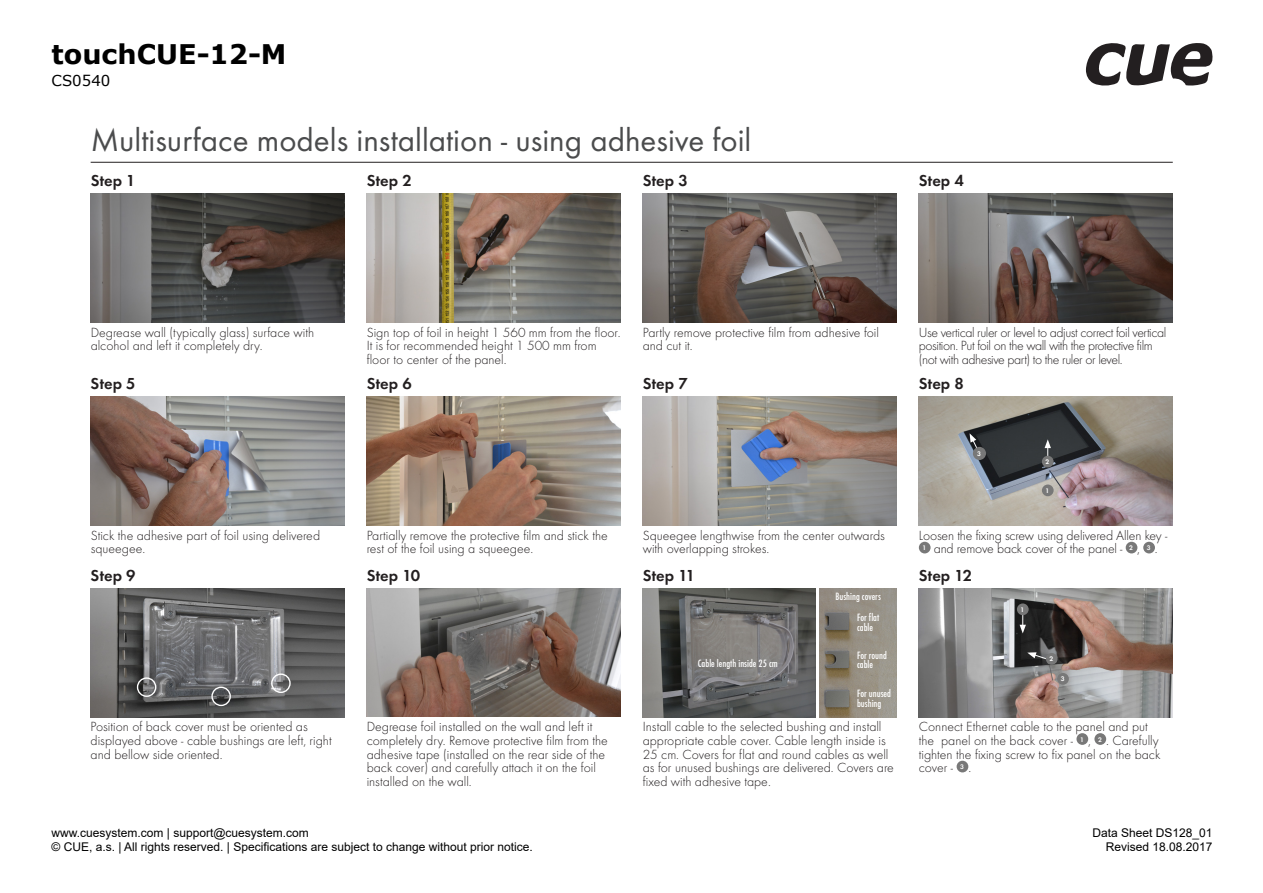
<style>
.page{position:relative;width:1263px;height:893px;background:#fff}
.page>*{position:absolute;margin:0;border:0;box-sizing:border-box;transform-origin:0 0}
.t1{font:33px "Futura TOT";color:#4b4c4d}
.t2{font:700 27px "Verdana";color:#000}
.t3{font:600 16.5px "Futura TOT";color:#231f20}
.t4{font:15px "Verdana";color:#000}
.t5{font:13.8px/13.8px "Futura TOT Ligh";color:#231f20}
.t6{font:13.8px/13.8px "Futura TOT Ligh";letter-spacing:-.03em;color:#231f20}
.t7{font:12px/14.4px "Arial";color:#000}
.t8{font:500 condensed 10.95px/9.6px "Futura TOT";color:#fff}
.t9{font:600 6.9px "Futura TOT";color:#fff}
</style>
<div class="page">
<svg style="left:1086px;top:43px;width:126px;height:43px"></svg>
<hr style="left:91px;top:162px;width:1082px;height:1px;background:#231f20">
<img style="left:919px;top:588px;width:254px;height:129px">
<img style="left:367px;top:588px;width:254px;height:129px">
<img style="left:367px;top:194px;width:254px;height:129px">
<img style="left:91px;top:194px;width:254px;height:129px">
<img style="left:643px;top:194px;width:254px;height:129px">
<img style="left:919px;top:194px;width:254px;height:129px">
<img style="left:91px;top:397px;width:254px;height:129px">
<img style="left:367px;top:397px;width:254px;height:129px">
<img style="left:643px;top:397px;width:254px;height:129px">
<div style="left:919px;top:542px;width:11px;height:11px;background:#787878;border-radius:50%"></div>
<div style="left:1126px;top:542px;width:11px;height:11px;background:#787878;border-radius:50%"></div>
<div style="left:1143px;top:542px;width:12px;height:11px;background:#787878;border-radius:50%"></div>
<div style="left:1076px;top:733px;width:12px;height:12px;background:#787878;border-radius:50%"></div>
<div style="left:1094px;top:733px;width:12px;height:12px;background:#787878;border-radius:50%"></div>
<div style="left:956px;top:761px;width:12px;height:11px;background:#787878;border-radius:50%"></div>
<img style="left:919px;top:397px;width:254px;height:129px">
<div style="left:1042px;top:484px;width:12px;height:12px;background:#787878;border-radius:50%"></div>
<svg style="left:969px;top:433px;width:11px;height:21px"></svg>
<div style="left:973px;top:448px;width:12px;height:11px;background:#787878;border-radius:50%"></div>
<div style="left:973px;top:447px;width:13px;height:13px;border:1px solid #787878;border-radius:50%"></div>
<svg style="left:1044px;top:439px;width:7px;height:18px"></svg>
<div style="left:1042px;top:456px;width:12px;height:11px;background:#787878;border-radius:50%"></div>
<svg style="left:1027px;top:652px;width:22px;height:8px"></svg>
<div style="left:1046px;top:653px;width:11px;height:12px;background:#787878;border-radius:50%"></div>
<div style="left:1057px;top:673px;width:12px;height:12px;background:#787878;border-radius:50%"></div>
<svg style="left:1019px;top:614px;width:7px;height:19px"></svg>
<div style="left:1017px;top:603px;width:12px;height:12px;background:#787878;border-radius:50%"></div>
<img style="left:91px;top:588px;width:254px;height:129px">
<div style="left:137px;top:677px;width:19px;height:20px;border:1px solid #fff;border-radius:50%"></div>
<div style="left:211px;top:687px;width:20px;height:19px;border:1px solid #fff;border-radius:50%"></div>
<div style="left:271px;top:673px;width:20px;height:20px;border:1px solid #fff;border-radius:50%"></div>
<img style="left:643px;top:588px;width:173px;height:129px">
<img style="left:819px;top:588px;width:78px;height:129px">
<h2 class="t2" style="left:52px;top:35px;width:237px">touchCUE-12-M</h2>
<p class="t4" style="left:52px;top:70px;width:60px">CS0540</p>
<p class="t1" style="left:91px;top:121px;width:662px">Multisurface models installation - using adhesive foil</p>
<p class="t3" style="left:91px;top:171px;width:46px">Step 1</p>
<p class="t3" style="left:367px;top:171px;width:46px">Step 2</p>
<p class="t3" style="left:643px;top:171px;width:46px">Step 3</p>
<p class="t3" style="left:919px;top:171px;width:46px">Step 4</p>
<p class="t5" style="left:91px;top:325px;width:225px">Degrease wall (typically glass) surface with alcohol and left it completely dry.</p>
<p class="t5" style="left:643px;top:325px;width:238px">Partly remove protective film from adhesive foil and cut it.</p>
<p class="t6" style="left:919px;top:325px;width:249px">Use vertical ruler or level to adjust correct foil vertical position. Put foil on the wall with the protective film (not with adhesive part) to the ruler or level.</p>
<p class="t5" style="left:367px;top:325px;width:255px">Sign top of foil in height 1 560 mm from the floor.<br>It is for recommended height 1 500 mm from floor to center of the panel.</p>
<p class="t3" style="left:91px;top:374px;width:46px">Step 5</p>
<p class="t3" style="left:367px;top:374px;width:46px">Step 6</p>
<p class="t3" style="left:643px;top:374px;width:46px">Step 7</p>
<p class="t3" style="left:919px;top:374px;width:46px">Step 8</p>
<p class="t9" style="left:977px;top:450px;width:5px">3</p>
<p class="t9" style="left:1045px;top:458px;width:5px">2</p>
<p class="t9" style="left:1045px;top:486px;width:5px">1</p>
<p class="t5" style="left:91px;top:528px;width:231px">Stick the adhesive part of foil using delivered squeegee.</p>
<p class="t5" style="left:367px;top:528px;width:243px">Partially remove the protective film and stick the rest of the foil using a squeegee.</p>
<p class="t5" style="left:643px;top:528px;width:243px">Squeegee lengthwise from the center outwards with overlapping strokes.</p>
<p class="t5" style="left:919px;top:528px;width:250px">Loosen the fixing screw using delivered Allen key -<br><sup>1</sup> and remove back cover of the panel - <sup>2</sup> , <sup>3</sup> .</p>
<p class="t3" style="left:91px;top:565px;width:46px">Step 9</p>
<p class="t3" style="left:367px;top:565px;width:55px">Step 10</p>
<p class="t3" style="left:643px;top:565px;width:54px">Step 11</p>
<p class="t3" style="left:919px;top:565px;width:55px">Step 12</p>
<p class="t8" style="left:698px;top:658px;width:81px">Cable length inside 25 cm</p>
<p class="t8" style="left:835px;top:592px;width:47px">Bushing covers</p>
<p class="t8" style="left:857px;top:613px;width:24px">For flat cable</p>
<p class="t8" style="left:857px;top:650px;width:31px">For round cable</p>
<p class="t8" style="left:857px;top:689px;width:35px">For unused bushing</p>
<p class="t9" style="left:1020px;top:605px;width:5px">1</p>
<p class="t9" style="left:1049px;top:655px;width:5px">2</p>
<p class="t9" style="left:1061px;top:675px;width:5px">3</p>
<p class="t5" style="left:367px;top:720px;width:243px">Degrease foil installed on the wall and left it completely dry. Remove protective film from the adhesive tape (installed on the rear side of the back cover) and carefully attach it on the foil installed on the wall.</p>
<p class="t5" style="left:91px;top:720px;width:243px">Position of back cover must be oriented as displayed above - cable bushings are left, right and bellow side oriented.</p>
<p class="t5" style="left:643px;top:720px;width:253px">Install cable to the selected bushing and install appropriate cable cover. Cable length inside is 25 cm. Covers for flat and round cables as well as for unused bushings are delivered. Covers are fixed with adhesive tape.</p>
<p class="t5" style="left:919px;top:720px;width:243px">Connect Ethernet cable to the panel and put the panel on the back cover - <sup>1</sup> , <sup>2</sup> . Carefully tighten the fixing screw to fix panel on the back cover - <sup>3</sup> .</p>
<p class="t7" style="left:52px;top:825px;width:483px">www.cuesystem.com | support@cuesystem.com<br>© CUE, a.s. | All rights reserved. | Specifications are subject to change without prior notice.</p>
<p class="t7" style="left:1092px;top:825px;width:122px;text-align:right">Data Sheet DS128_01<br>Revised 18.08.2017</p>
</div>
